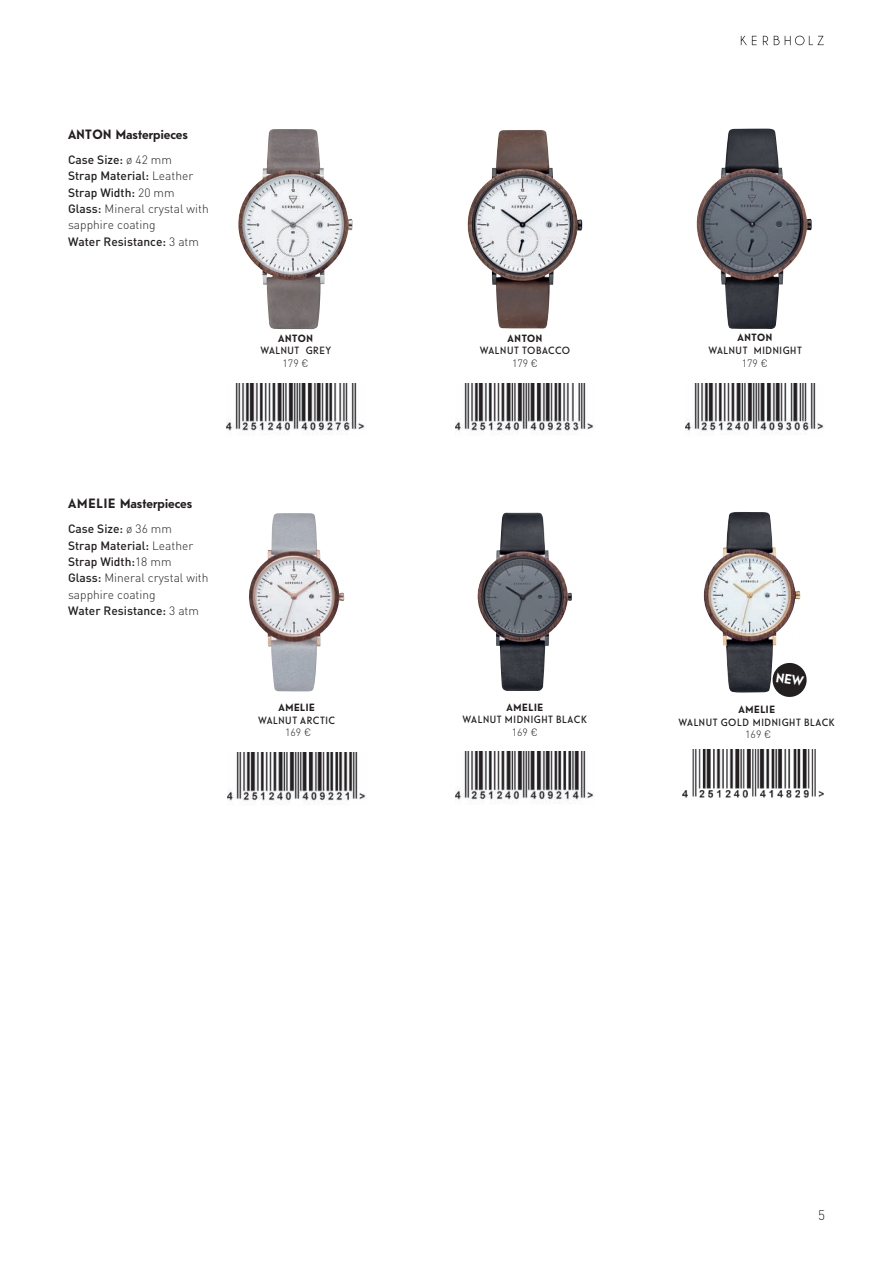
<style>
.page{position:relative;width:893px;height:1263px;background:#fff}
.page>*{position:absolute;margin:0;border:0;box-sizing:border-box;transform-origin:0 0}
.t1{font:700 13.5px "Telefon";color:#231f20}
.t2{font:300 13.5px "DINOT";color:#231f20}
.t3{font:500 12px/16.4px "DINOT";color:#231f20}
.t4{font:10.5px "Telefon";letter-spacing:.055em;color:#231f20}
.t5{font:700 10.5px "Telefon";letter-spacing:.06em;color:#231f20}
.t6{font:300 10.5px "DINOT";color:#231f20}
.s1{font-weight:300}
</style>
<div class="page">
<svg style="left:785px;top:36px;width:39px;height:9px"></svg>
<svg style="left:774px;top:36px;width:5px;height:9px"></svg>
<svg style="left:763px;top:36px;width:5px;height:9px"></svg>
<svg style="left:741px;top:36px;width:16px;height:9px"></svg>
<img style="left:685px;top:383px;width:139px;height:51px">
<img style="left:696px;top:129px;width:116px;height:200px">
<img style="left:467px;top:130px;width:115px;height:199px">
<img style="left:455px;top:383px;width:139px;height:51px">
<img style="left:226px;top:383px;width:139px;height:51px">
<img style="left:238px;top:129px;width:115px;height:200px">
<img style="left:227px;top:752px;width:139px;height:51px">
<img style="left:249px;top:513px;width:95px;height:179px">
<img style="left:477px;top:512px;width:95px;height:179px">
<img style="left:455px;top:752px;width:139px;height:50px">
<img style="left:682px;top:750px;width:142px;height:48px">
<img style="left:704px;top:512px;width:96px;height:181px">
<svg style="left:771px;top:662px;width:36px;height:35px"></svg>
<p class="t1" style="left:68px;top:125px;width:121px">ANTON Masterpieces</p>
<p class="t3" style="left:68px;top:151px;width:142px">Case Size: <span class="s1">ø 42 mm<br></span>Strap Material: <span class="s1">Leather<br></span>Strap Width: <span class="s1">20 mm<br></span>Glass: <span class="s1">Mineral crystal with sapphire coating<br></span>Water Resistance: <span class="s1">3 atm</span></p>
<p class="t5" style="left:278px;top:331px;width:36px">ANTON</p>
<p class="t4" style="left:260px;top:344px;width:72px">WALNUT GREY</p>
<p class="t6" style="left:283px;top:356px;width:27px">179 €</p>
<p class="t1" style="left:68px;top:495px;width:126px">AMELIE Masterpieces</p>
<p class="t3" style="left:68px;top:520px;width:142px">Case Size: <span class="s1">ø 36 mm<br></span>Strap Material: <span class="s1">Leather<br></span>Strap Width:<span class="s1">18 mm<br></span>Glass: <span class="s1">Mineral crystal with sapphire coating<br></span>Water Resistance: <span class="s1">3 atm</span></p>
<p class="t5" style="left:278px;top:701px;width:38px">AMELIE</p>
<p class="t4" style="left:258px;top:713px;width:78px">WALNUT ARCTIC</p>
<p class="t6" style="left:285px;top:725px;width:27px">169 €</p>
<p class="t5" style="left:508px;top:331px;width:36px">ANTON</p>
<p class="t4" style="left:480px;top:344px;width:92px">WALNUT TOBACCO</p>
<p class="t6" style="left:512px;top:356px;width:27px">179 €</p>
<p class="t5" style="left:737px;top:331px;width:36px">ANTON</p>
<p class="t4" style="left:708px;top:343px;width:95px">WALNUT MIDNIGHT</p>
<p class="t6" style="left:742px;top:356px;width:27px">179 €</p>
<p class="t5" style="left:507px;top:700px;width:38px">AMELIE</p>
<p class="t4" style="left:463px;top:713px;width:126px">WALNUT MIDNIGHT BLACK</p>
<p class="t6" style="left:512px;top:725px;width:27px">169 €</p>
<p class="t5" style="left:738px;top:702px;width:38px">AMELIE</p>
<p class="t4" style="left:678px;top:715px;width:158px">WALNUT GOLD MIDNIGHT BLACK</p>
<p class="t6" style="left:745px;top:727px;width:27px">169 €</p>
<p class="t2" style="left:818px;top:1206px;width:8px">5</p>
</div>
